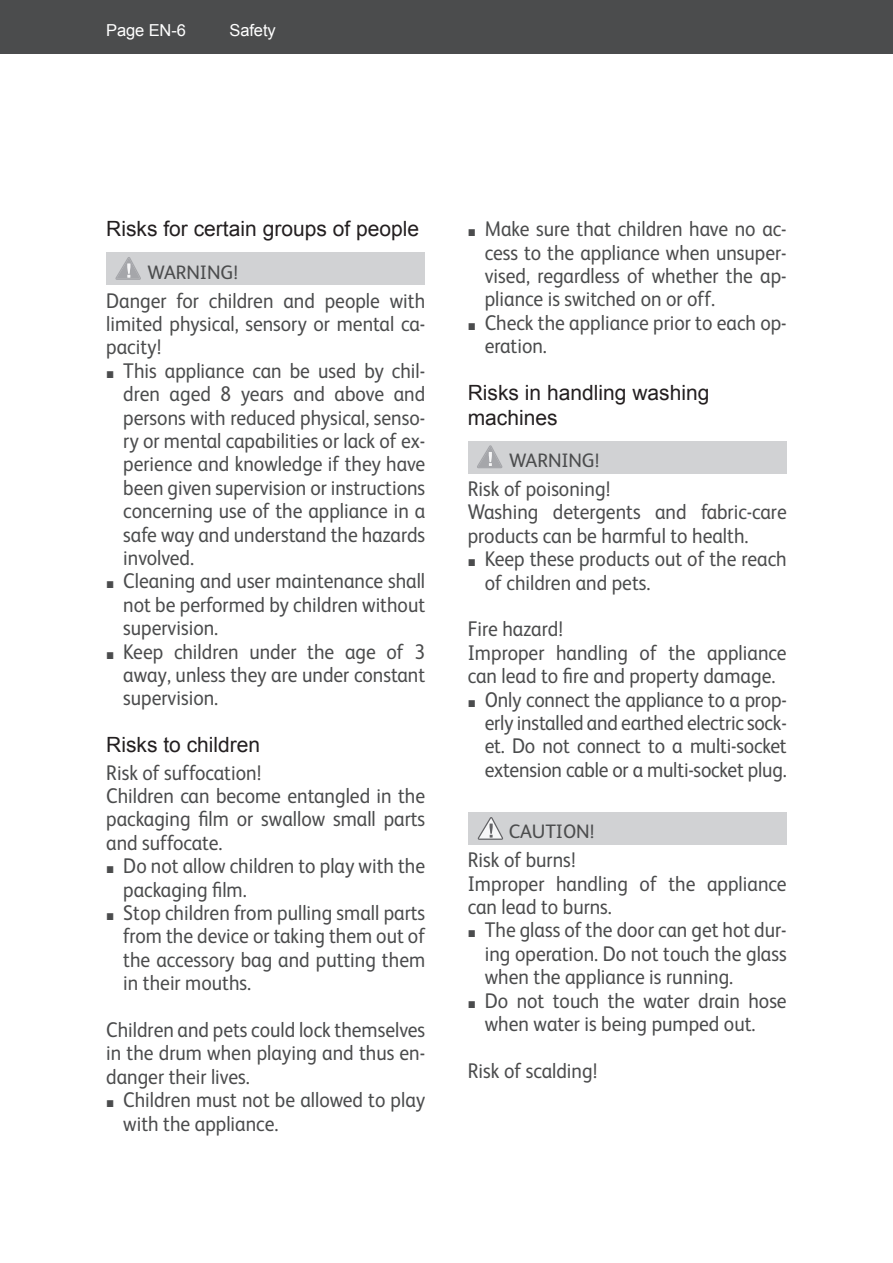
<style>
.page{position:relative;width:893px;height:1263px;background:#fff}
.page>*{position:absolute;margin:0;border:0;box-sizing:border-box;transform-origin:0 0}
.t1{font:21.3px/23.4px "FS Albert";color:#4b4c4d;text-align:justify;scale:.92 1}
.t2{font:21px/25.2px "Arial";color:#231f20}
.t3{font:19.5px "FS Albert";letter-spacing:-.005em;color:#4b4c4d}
.t4{font:16.5px "Arial";letter-spacing:-.01em;color:#fff}
.s1{font-family:"Arial";font-size:14.7px}
</style>
<div class="page">
<div style="left:0;top:0;width:893px;height:54px;background:#4b4c4d"></div>
<div style="left:106px;top:252px;width:319px;height:33px;background:#d1d2d4"></div>
<svg style="left:115px;top:257px;width:26px;height:23px"></svg>
<div style="left:468px;top:441px;width:319px;height:33px;background:#d1d2d4"></div>
<div style="left:468px;top:812px;width:319px;height:33px;background:#d1d2d4"></div>
<svg style="left:477px;top:445px;width:25px;height:23px"></svg>
<svg style="left:478px;top:817px;width:25px;height:23px"></svg>
<p class="t4" style="left:106px;top:22px;width:81px">Page EN-6</p>
<p class="t4" style="left:230px;top:22px;width:48px">Safety</p>
<p class="t2" style="left:106px;top:217px;width:314px">Risks for certain groups of people</p>
<p class="t3" style="left:148px;top:265px;width:92px">WARNING!</p>
<p class="t1" style="left:106px;top:290px;width:348px">Danger for children and people with limited physical, sensory or mental ca&shy;pacity!</p>
<p class="t1" style="left:123px;top:361px;width:330px;text-indent:-17px"><span class="s1">■</span> This appliance can be used by chil&shy;dren aged 8 years and above and persons with reduced physical, senso&shy;ry or mental capabilities or lack of ex&shy;perience and knowledge if they have been given supervision or instructions concerning use of the appliance in a safe way and understand the hazards involved.</p>
<p class="t1" style="left:123px;top:571px;width:330px;text-indent:-17px"><span class="s1">■</span> Cleaning and user maintenance shall not be performed by children without supervision.</p>
<p class="t1" style="left:123px;top:641px;width:330px;text-indent:-17px"><span class="s1">■</span> Keep children under the age of 3 away, unless they are under constant supervision.</p>
<p class="t2" style="left:106px;top:732px;width:156px">Risks to children</p>
<p class="t1" style="left:106px;top:762px;width:348px;text-align:left">Risk of suffocation!<br>Children can become entangled in the packaging film or swallow small parts and suffocate.</p>
<p class="t1" style="left:123px;top:856px;width:330px;text-indent:-17px"><span class="s1">■</span> Do not allow children to play with the packaging film.</p>
<p class="t1" style="left:123px;top:903px;width:330px;text-indent:-17px"><span class="s1">■</span> Stop children from pulling small parts from the device or taking them out of the accessory bag and putting them in their mouths.</p>
<p class="t1" style="left:106px;top:1020px;width:348px">Children and pets could lock themselves in the drum when playing and thus en&shy;danger their lives.</p>
<p class="t1" style="left:123px;top:1090px;width:330px;text-indent:-17px"><span class="s1">■</span> Children must not be allowed to play with the appliance.</p>
<p class="t1" style="left:485px;top:219px;width:330px;text-indent:-17px"><span class="s1">■</span> Make sure that children have no ac&shy;cess to the appliance when unsuper&shy;vised, regardless of whether the ap&shy;pliance is switched on or off.</p>
<p class="t1" style="left:485px;top:313px;width:330px;text-indent:-17px"><span class="s1">■</span> Check the appliance prior to each op&shy;eration.</p>
<p class="t2" style="left:468px;top:380px;width:243px">Risks in handling washing machines</p>
<p class="t3" style="left:509px;top:453px;width:92px">WARNING!</p>
<p class="t1" style="left:468px;top:479px;width:348px;text-align:left">Risk of poisoning!<br>Washing detergents and fabric-care products can be harmful to health.</p>
<p class="t1" style="left:485px;top:549px;width:330px;text-indent:-17px"><span class="s1">■</span> Keep these products out of the reach of children and pets.</p>
<p class="t1" style="left:468px;top:619px;width:348px;text-align:left">Fire hazard!<br>Improper handling of the appliance can lead to fire and property damage.</p>
<p class="t1" style="left:485px;top:689px;width:330px;text-indent:-17px"><span class="s1">■</span> Only connect the appliance to a prop&shy;erly installed and earthed electric sock&shy;et. Do not connect to a multi-socket extension cable or a multi-socket plug.</p>
<p class="t3" style="left:509px;top:824px;width:87px">CAUTION!</p>
<p class="t1" style="left:468px;top:850px;width:348px;text-align:left">Risk of burns!<br>Improper handling of the appliance can lead to burns.</p>
<p class="t1" style="left:485px;top:920px;width:330px;text-indent:-17px"><span class="s1">■</span> The glass of the door can get hot dur&shy;ing operation. Do not touch the glass when the appliance is running.</p>
<p class="t1" style="left:485px;top:990px;width:330px;text-indent:-17px"><span class="s1">■</span> Do not touch the water drain hose when water is being pumped out.</p>
<p class="t1" style="left:468px;top:1061px;width:142px">Risk of scalding!</p>
</div>
